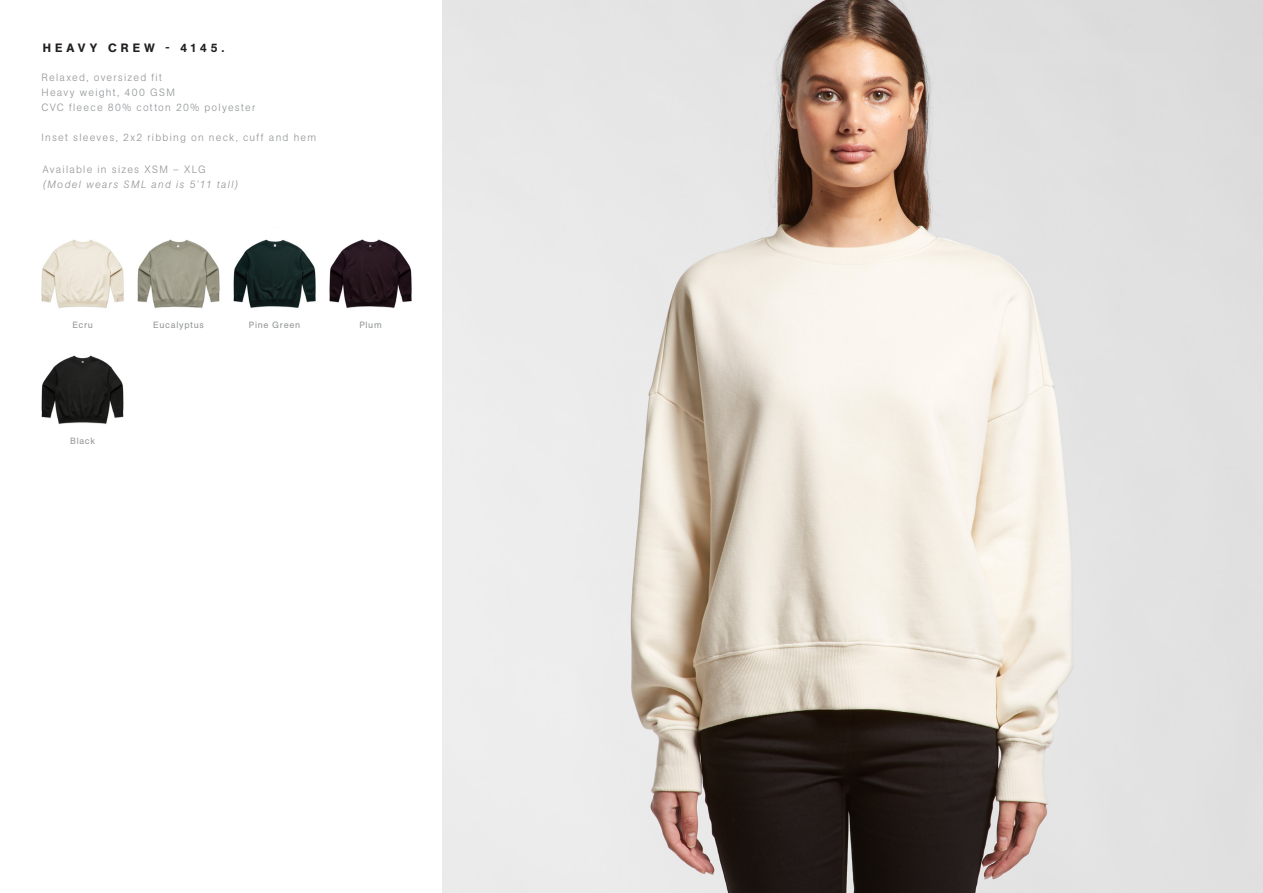
<style>
.page{position:relative;width:1263px;height:893px;background:#fff}
.page>*{position:absolute;margin:0;border:0;box-sizing:border-box;transform-origin:0 0}
.t1{font:500 12px "AG Book Pro";letter-spacing:.34em;color:#231f20}
.t2{font:300 10.5px/15px "AG Book Pro";letter-spacing:.12em;color:#939598}
.t3{font:italic 300 10.5px "AG Book Pro";letter-spacing:.125em;color:#939598}
.t4{font:9px "AG Book Pro";letter-spacing:.075em;color:#939598}
</style>
<div class="page">
<img style="left:442px;top:0;width:821px;height:893px">
<img style="left:41px;top:239px;width:83px;height:69px">
<img style="left:41px;top:355px;width:83px;height:69px">
<img style="left:233px;top:239px;width:83px;height:69px">
<img style="left:137px;top:239px;width:83px;height:69px">
<img style="left:329px;top:239px;width:83px;height:69px">
<p class="t1" style="left:43px;top:40px;width:183px">HEAVY CREW - 4145.</p>
<p class="t2" style="left:41px;top:69px;width:215px">Relaxed, oversized fit<br>Heavy weight, 400 GSM<br>CVC fleece 80% cotton 20% polyester</p>
<p class="t2" style="left:41px;top:129px;width:276px">Inset sleeves, 2x2 ribbing on neck, cuff and hem</p>
<p class="t2" style="left:43px;top:161px;width:165px">Available in sizes XSM – XLG</p>
<p class="t3" style="left:43px;top:177px;width:197px">(Model wears SML and is 5’11 tall)</p>
<p class="t4" style="left:72px;top:319px;width:22px">Ecru</p>
<p class="t4" style="left:70px;top:435px;width:27px">Black</p>
<p class="t4" style="left:153px;top:319px;width:52px">Eucalyptus</p>
<p class="t4" style="left:249px;top:319px;width:53px">Pine Green</p>
<p class="t4" style="left:359px;top:319px;width:24px">Plum</p>
</div>
